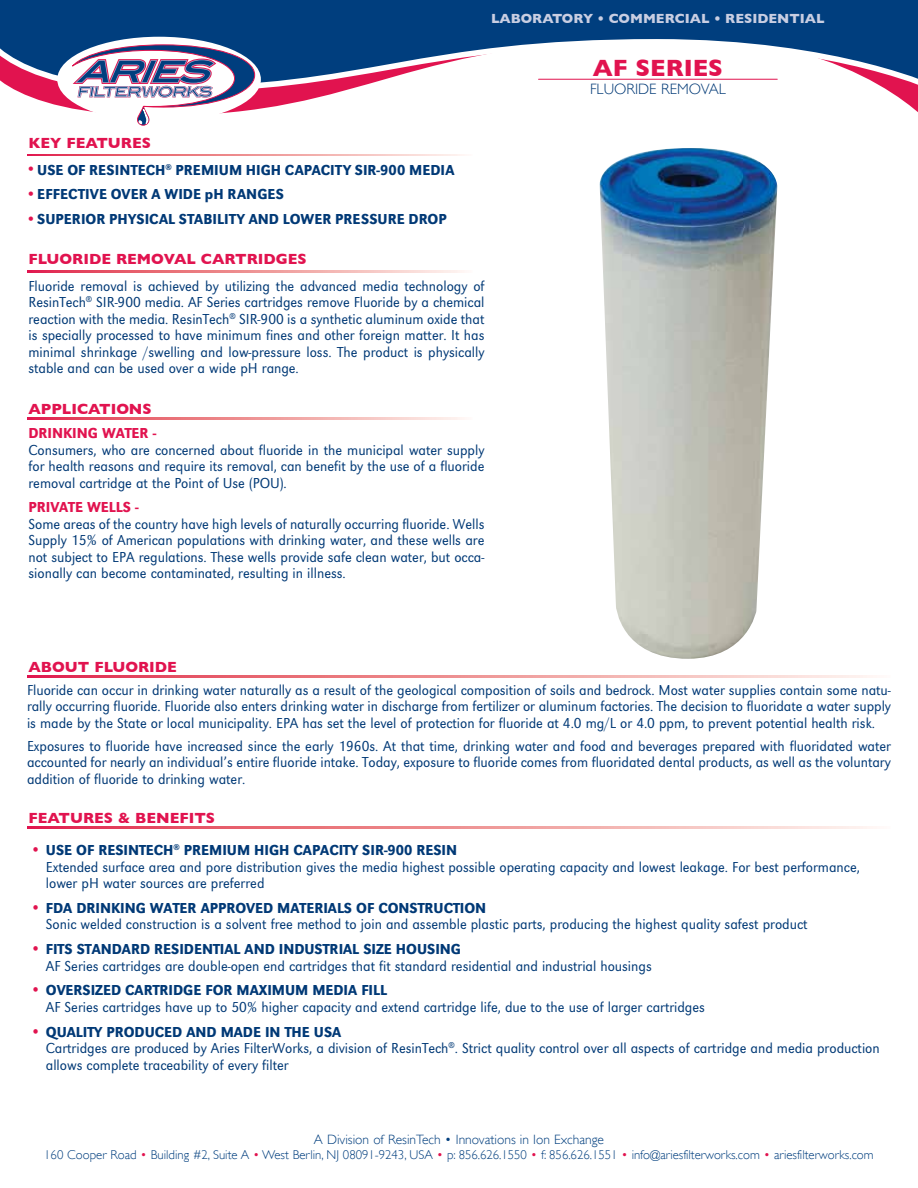
<style>
.page{position:relative;width:918px;height:1188px;background:#fff}
.page>*{position:absolute;margin:0;border:0;box-sizing:border-box;transform-origin:0 0}
.t1{font:700 24px "Gill Sans";color:#e1134f}
.t2{font:300 15px/16.5px "URW Grotesk Nar";color:#003976}
.t3{font:500 15px "URW Grotesk Nar";letter-spacing:.005em;color:#003976}
.t4{font:700 15px "Gill Sans";color:#e1134f}
.t5{font:500 15px "URW Grotesk Nar";color:#e1134f}
.t6{font:300 15px "Gill Sans";color:#003976}
.t7{font:300 13.5px "Gill Sans";color:#003e7e}
.t8{font:700 13.5px "Gill Sans";color:#c9cee2}
.t9{font:300 12.75px "Gill Sans";color:#003e7e}
.s1{font-family:"Univers LT Std";font-weight:700;font-stretch:condensed;font-size:12px;color:#e1134f}
.s2{font-size:16.5px;color:#e1134f}
.s3{font-weight:500}
.s4{color:#e1134f}
</style>
<div class="page">
<img style="left:599px;top:148px;width:178px;height:511px">
<svg style="left:28px;top:96px;width:890px;height:16px"></svg>
<svg style="left:0;top:0;width:918px;height:96px"></svg>
<div style="left:57px;top:37px;width:204px;height:85px;background:#fff;border-radius:50%"></div>
<svg style="left:68px;top:44px;width:187px;height:82px"></svg>
<hr style="left:539px;top:79px;width:238px;height:1px;background:#e1134f">
<svg style="left:27px;top:827px;width:846px;height:2px;background:#ee8f96"></svg>
<svg style="left:27px;top:418px;width:437px;height:1px"></svg>
<svg style="left:27px;top:154px;width:437px;height:2px"></svg>
<svg style="left:27px;top:270px;width:437px;height:2px"></svg>
<svg style="left:27px;top:676px;width:846px;height:1px"></svg>
<p class="t4" style="left:29px;top:134px;width:124px">KEY FEATURES</p>
<p class="t3" style="left:28px;top:161px;width:428px"><span class="s1">•</span> USE OF RESINTECH<sup>®</sup> PREMIUM HIGH CAPACITY SIR-900 MEDIA</p>
<p class="t3" style="left:28px;top:186px;width:257px"><span class="s1">•</span> EFFECTIVE OVER A WIDE pH RANGES</p>
<p class="t3" style="left:28px;top:210px;width:420px"><span class="s1">•</span> SUPERIOR PHYSICAL STABILITY AND LOWER PRESSURE DROP</p>
<p class="t4" style="left:29px;top:251px;width:280px">FLUORIDE REMOVAL CARTRIDGES</p>
<p class="t8" style="left:491px;top:10px;width:335px">LABORATORY • COMMERCIAL • RESIDENTIAL</p>
<h1 class="t1" style="left:593px;top:53px;width:132px">AF SERIES</h1>
<p class="t6" style="left:590px;top:77px;width:137px">FLUORIDE REMOVAL</p>
<p class="t2" style="left:28px;top:278px;width:458px;text-align:justify">Fluoride removal is achieved by utilizing the advanced media technology of ResinTech<sup>®</sup> SIR-900 media. AF Series cartridges remove Fluoride by a chemical reaction with the media. ResinTech<sup>®</sup> SIR-900 is a synthetic aluminum oxide that is specially processed to have minimum fines and other foreign matter. It has minimal shrinkage /swelling and low-pressure loss. The product is physically stable and can be used over a wide pH range.</p>
<p class="t4" style="left:29px;top:400px;width:125px">APPLICATIONS</p>
<p class="t5" style="left:29px;top:424px;width:129px">DRINKING WATER -</p>
<p class="t2" style="left:29px;top:441px;width:457px;text-align:justify">Consumers, who are concerned about fluoride in the municipal water supply for health reasons and require its removal, can benefit by the use of a fluoride removal cartridge at the Point of Use (POU).</p>
<p class="t5" style="left:29px;top:499px;width:112px">PRIVATE WELLS -</p>
<p class="t2" style="left:29px;top:516px;width:458px;text-align:justify">Some areas of the country have high levels of naturally occurring fluoride. Wells Supply 15% of American populations with drinking water, and these wells are not subject to EPA regulations. These wells provide safe clean water, but occa&shy;sionally can become contaminated, resulting in illness.</p>
<p class="t4" style="left:28px;top:658px;width:150px">ABOUT FLUORIDE</p>
<p class="t2" style="left:27px;top:681px;width:866px;text-align:justify">Fluoride can occur in drinking water naturally as a result of the geological composition of soils and bedrock. Most water supplies contain some natu&shy;rally occurring fluoride. Fluoride also enters drinking water in discharge from fertilizer or aluminum factories. The decision to fluoridate a water supply is made by the State or local municipality. EPA has set the level of protection for fluoride at 4.0 mg/L or 4.0 ppm, to prevent potential health risk.</p>
<p class="t2" style="left:27px;top:738px;width:866px;text-align:justify">Exposures to fluoride have increased since the early 1960s. At that time, drinking water and food and beverages prepared with fluoridated water accounted for nearly an individual’s entire fluoride intake. Today, exposure to fluoride comes from fluoridated dental products, as well as the voluntary addition of fluoride to drinking water.</p>
<p class="t4" style="left:28px;top:809px;width:188px">FEATURES &amp; BENEFITS</p>
<p class="t2" style="left:46px;top:842px;width:816px;text-indent:-16px"><span class="s2">•</span> <span class="s3">USE OF RESINTECH</span><sup>®</sup> <span class="s3">PREMIUM HIGH CAPACITY SIR-900 RESIN<br></span>Extended surface area and pore distribution gives the media highest possible operating capacity and lowest leakage. For best performance, lower pH water sources are preferred</p>
<p class="t2" style="left:46px;top:900px;width:763px;text-indent:-16px"><span class="s2">•</span> <span class="s3">FDA DRINKING WATER APPROVED MATERIALS OF CONSTRUCTION<br></span>Sonic welded construction is a solvent free method to join and assemble plastic parts, producing the highest quality safest product</p>
<p class="t2" style="left:46px;top:941px;width:607px;text-indent:-16px"><span class="s2">•</span> <span class="s3">FITS STANDARD RESIDENTIAL AND INDUSTRIAL SIZE HOUSING<br></span>AF Series cartridges are double-open end cartridges that fit standard residential and industrial housings</p>
<p class="t2" style="left:46px;top:982px;width:661px;text-indent:-16px"><span class="s2">•</span> <span class="s3">OVERSIZED CARTRIDGE FOR MAXIMUM MEDIA FILL<br></span>AF Series cartridges have up to 50% higher capacity and extend cartridge life, due to the use of larger cartridges</p>
<p class="t2" style="left:46px;top:1023px;width:835px;text-indent:-16px"><span class="s2">•</span> <span class="s3">QUALITY PRODUCED AND MADE IN THE USA<br></span>Cartridges are produced by Aries FilterWorks, a division of ResinTech<sup>®</sup>. Strict quality control over all aspects of cartridge and media production allows complete traceability of every filter</p>
<p class="t7" style="left:314px;top:1129px;width:292px">A Division of ResinTech • Innovations in Ion Exchange</p>
<p class="t9" style="left:44px;top:1145px;width:831px">160 Cooper Road <span class="s4">•</span> Building #2, Suite A <span class="s4">•</span> West Berlin, NJ 08091-9243, USA <span class="s4">•</span> p: 856.626.1550 <span class="s4">•</span> f: 856.626.1551 <span class="s4">•</span> info@ariesfilterworks.com <span class="s4">•</span> ariesfilterworks.com</p>
</div>
